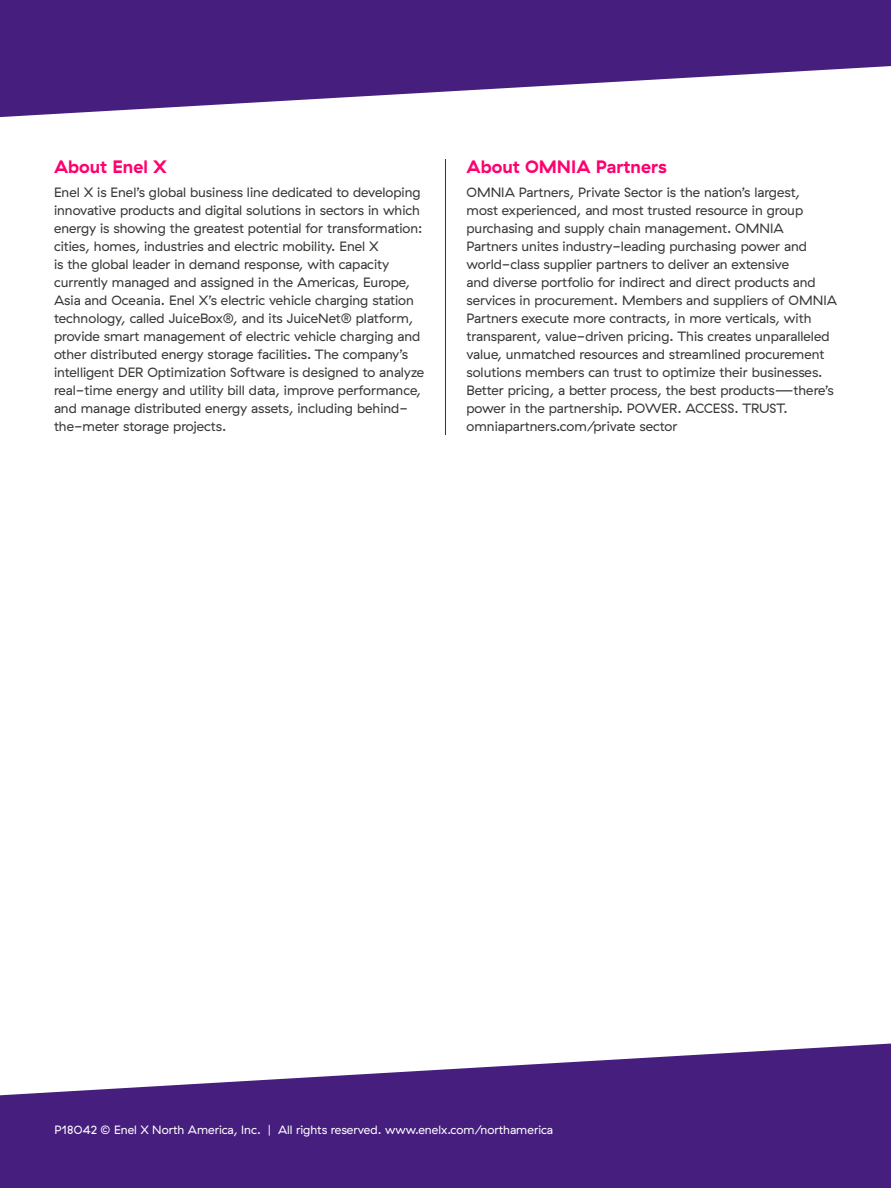
<style>
.page{position:relative;width:891px;height:1188px;background:#fff}
.page>*{position:absolute;margin:0;border:0;box-sizing:border-box;transform-origin:0 0}
.Head_C{font:18px "My Font";color:#ff006e}
.Body{font:13.5px/18px "GT Haptik Enel X";color:#383935}
.t1{font:12px "GT Haptik Enel X";color:#fff}
</style>
<div class="page">
<svg style="left:0;top:0;width:891px;height:118px;fill:#461e7d"></svg>
<hr style="left:445px;top:159px;width:1px;height:276px;background:#461e7d">
<svg style="left:0;top:1044px;width:891px;height:144px;fill:#461e7d"></svg>
<p class="Head_C" style="left:54px;top:156px;width:114px">About Enel X</p>
<p class="Body" style="left:54px;top:183px;width:372px">Enel X is Enel’s global business line dedicated to developing innovative products and digital solutions in sectors in which energy is showing the greatest potential for transformation: cities, homes, industries and electric mobility. Enel X<br>is the global leader in demand response, with capacity currently managed and assigned in the Americas, Europe, Asia and Oceania. Enel X’s electric vehicle charging station technology, called JuiceBox®, and its JuiceNet® platform, provide smart management of electric vehicle charging and other distributed energy storage facilities. The company’s intelligent DER Optimization Software is designed to analyze real-time energy and utility bill data, improve performance, and manage distributed energy assets, including behind&shy;the-meter storage projects.</p>
<p class="Head_C" style="left:466px;top:156px;width:202px">About OMNIA Partners</p>
<p class="Body" style="left:466px;top:183px;width:372px">OMNIA Partners, Private Sector is the nation’s largest,<br>most experienced, and most trusted resource in group purchasing and supply chain management. OMNIA Partners unites industry-leading purchasing power and world-class supplier partners to deliver an extensive<br>and diverse portfolio for indirect and direct products and services in procurement. Members and suppliers of OMNIA Partners execute more contracts, in more verticals, with transparent, value-driven pricing. This creates unparalleled value, unmatched resources and streamlined procurement solutions members can trust to optimize their businesses.<br>Better pricing, a better process, the best products—there’s power in the partnership. POWER. ACCESS. TRUST. omniapartners.com/private sector</p>
<p class="t1" style="left:54px;top:1123px;width:500px">P18042 © Enel X North America, Inc. | All rights reserved. www.enelx.com/northamerica</p>
</div>
